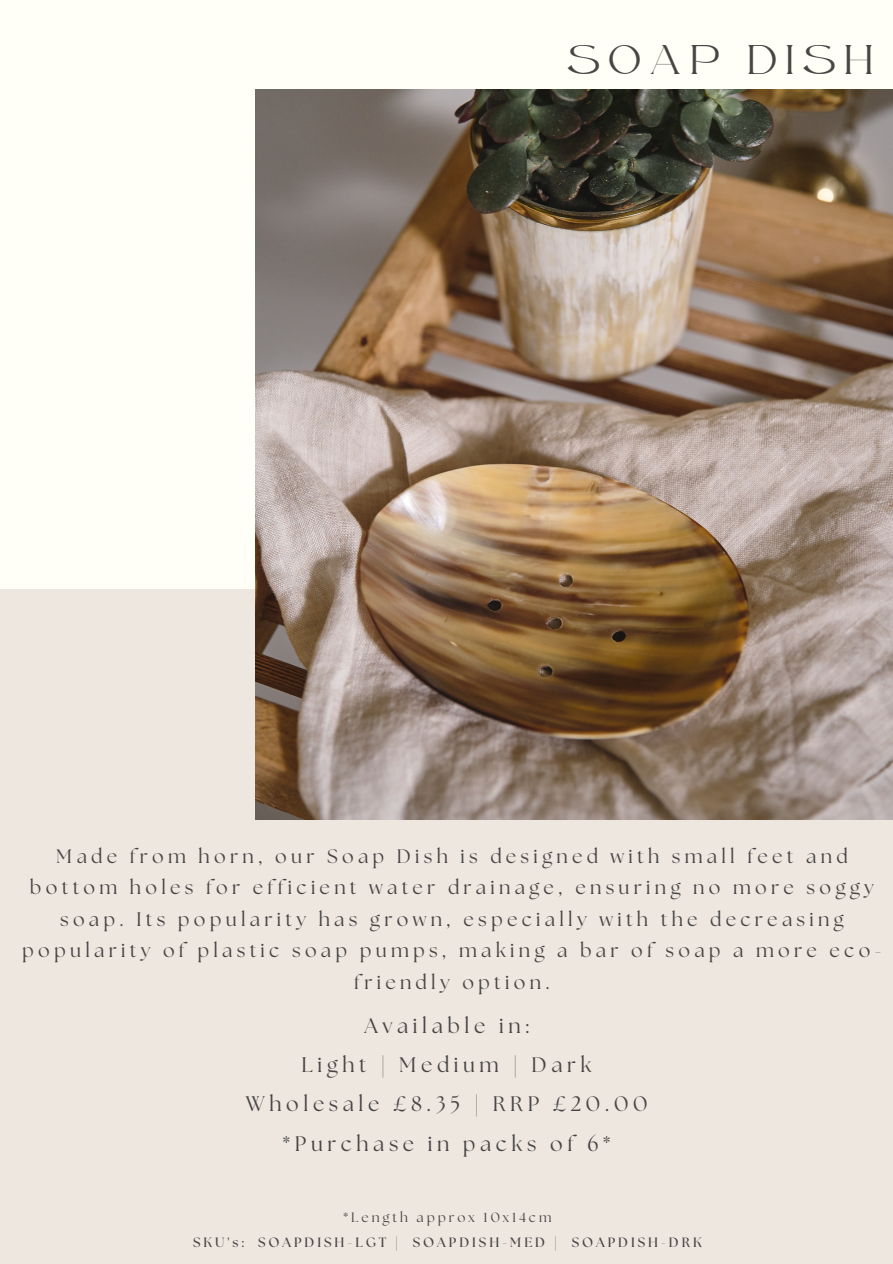
<style>
.page{position:relative;width:893px;height:1264px;background:#fff}
.page>*{position:absolute;margin:0;border:0;box-sizing:border-box;transform-origin:0 0}
.t1{font:41.4px "Beauty Swing Personal Use";letter-spacing:.22em;color:#474645}
.t2{font:21px "The Seasons";letter-spacing:.22em;color:#474645}
.t3{font:19.5px/31.5px "The Seasons";letter-spacing:.22em;color:#474645;text-align:center}
.t4{font:700 13.5px "The Seasons";letter-spacing:.22em;color:#474645}
.t5{font:13.5px "The Seasons";letter-spacing:.22em;color:#474645}
</style>
<div class="page">
<div style="left:0;top:0;width:892px;height:1263px;background:#fffef7"></div>
<div style="left:0;top:589px;width:892px;height:674px;background:#eee7e0"></div>
<img style="left:255px;top:89px;width:637px;height:730px">
<p class="t1" style="left:567px;top:36px;width:307px">SOAP DISH</p>
<p class="t3" style="left:22px;top:841px;width:861px">Made from horn, our Soap Dish is designed with small feet and bottom holes for efficient water drainage, ensuring no more soggy soap. Its popularity has grown, especially with the decreasing popularity of plastic soap pumps, making a bar of soap a more eco&shy;friendly option.</p>
<p class="t2" style="left:364px;top:1015px;width:166px">Available in:</p>
<p class="t2" style="left:301px;top:1055px;width:291px">Light | Medium | Dark</p>
<p class="t2" style="left:246px;top:1094px;width:403px">Wholesale £8.35 | RRP £20.00</p>
<p class="t2" style="left:283px;top:1133px;width:329px">*Purchase in packs of 6*</p>
<p class="t5" style="left:343px;top:1210px;width:209px">*Length approx 10x14cm</p>
<p class="t4" style="left:193px;top:1236px;width:510px">SKU's: SOAPDISH-LGT | SOAPDISH-MED | SOAPDISH-DRK</p>
</div>
